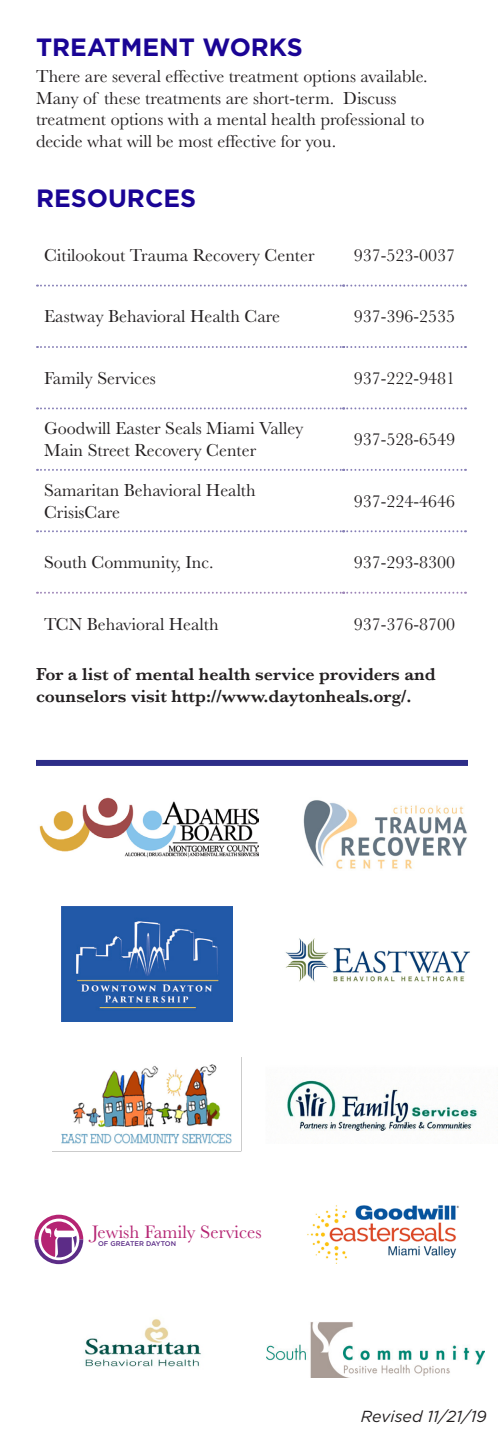
<style>
.page{position:relative;width:504px;height:1440px;background:#fff}
.page>*{position:absolute;margin:0;border:0;box-sizing:border-box;transform-origin:0 0}
.t1{font:700 25px "Gotham";color:#1a0495}
.t2{font:18.8px "Baskerville MT Std";letter-spacing:.005em;color:#b52473}
.t3{font:18px/21.6px "Baskerville MT Std";color:#231f20}
.t4{font:600 18px/21.6px "Baskerville MT Std";color:#231f20}
.t5{font:italic 16px "Gotham";color:#231f20}
.t6{font:500 6.8px "Gotham";letter-spacing:.005em;color:#5c2c87}
</style>
<div class="page">
<svg style="left:37px;top:592px;width:429px;height:2px"></svg>
<svg style="left:37px;top:285px;width:429px;height:2px"></svg>
<svg style="left:37px;top:346px;width:429px;height:2px"></svg>
<svg style="left:37px;top:407px;width:429px;height:2px"></svg>
<svg style="left:37px;top:469px;width:429px;height:2px"></svg>
<svg style="left:37px;top:530px;width:429px;height:2px"></svg>
<div style="left:36px;top:760px;width:432px;height:6px;background:#2d2d88"></div>
<img style="left:39px;top:798px;width:219px;height:60px">
<img style="left:303px;top:800px;width:164px;height:69px">
<img style="left:62px;top:907px;width:170px;height:114px">
<img style="left:53px;top:1064px;width:188px;height:88px">
<img style="left:285px;top:938px;width:185px;height:44px">
<img style="left:287px;top:1080px;width:192px;height:51px">
<img style="left:307px;top:1205px;width:152px;height:59px">
<svg style="left:35px;top:1215px;width:48px;height:49px"></svg>
<img style="left:84px;top:1319px;width:117px;height:48px">
<img style="left:266px;top:1322px;width:218px;height:55px">
<h1 class="t1" style="left:36px;top:36px;width:268px">TREATMENT WORKS</h1>
<p class="t3" style="left:36px;top:67px;width:393px">There are several effective treatment options available.<br>Many of these treatments are short-term. Discuss treatment options with a mental health professional to decide what will be most effective for you.</p>
<h1 class="t1" style="left:36px;top:187px;width:162px">RESOURCES</h1>
<p class="t3" style="left:44px;top:246px;width:272px">Citilookout Trauma Recovery Center</p>
<p class="t3" style="left:354px;top:246px;width:103px">937-523-0037</p>
<p class="t3" style="left:44px;top:308px;width:238px">Eastway Behavioral Health Care</p>
<p class="t3" style="left:354px;top:308px;width:103px">937-396-2535</p>
<p class="t3" style="left:44px;top:369px;width:113px">Family Services</p>
<p class="t3" style="left:354px;top:369px;width:103px">937-222-9481</p>
<p class="t3" style="left:44px;top:420px;width:261px">Goodwill Easter Seals Miami Valley<br>Main Street Recovery Center</p>
<p class="t3" style="left:354px;top:431px;width:103px">937-528-6549</p>
<p class="t3" style="left:44px;top:481px;width:213px">Samaritan Behavioral Health<br>CrisisCare</p>
<p class="t3" style="left:354px;top:492px;width:103px">937-224-4646</p>
<p class="t3" style="left:44px;top:553px;width:171px">South Community, Inc.</p>
<p class="t3" style="left:354px;top:553px;width:103px">937-293-8300</p>
<p class="t3" style="left:44px;top:615px;width:176px">TCN Behavioral Health</p>
<p class="t3" style="left:354px;top:615px;width:103px">937-376-8700</p>
<p class="t4" style="left:36px;top:665px;width:401px">For a list of mental health service providers and counselors visit http://www.daytonheals.org/.</p>
<p class="t2" style="left:92px;top:1226px;width:171px">Jewish Family Services</p>
<p class="t6" style="left:98px;top:1240px;width:80px">OF GREATER DAYTON</p>
<p class="t5" style="left:361px;top:1409px;width:127px">Revised 11/21/19</p>
</div>
